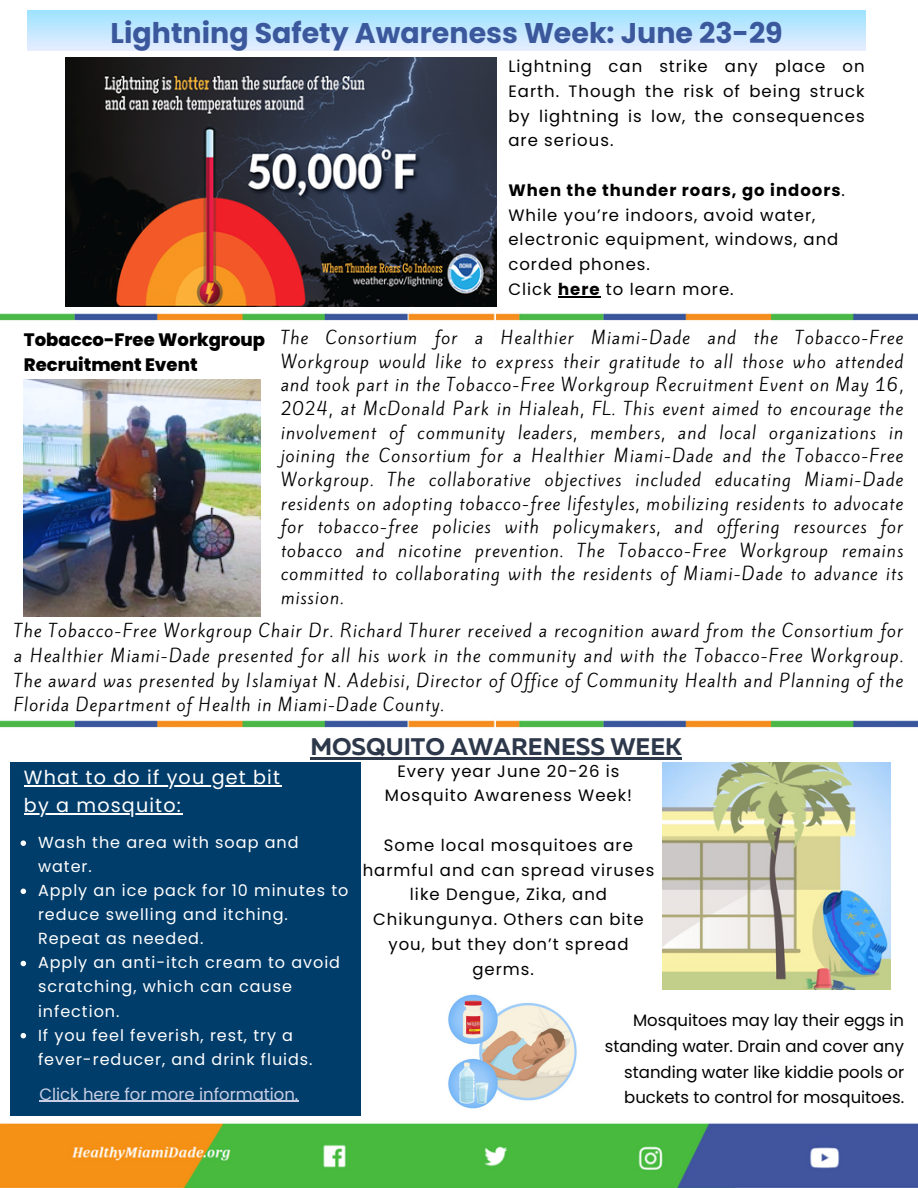
<style>
.page{position:relative;width:918px;height:1188px;background:#fff}
.page>*{position:absolute;margin:0;border:0;box-sizing:border-box;transform-origin:0 0}
.t1{font:700 28.5px "Poppins";color:#3c589d}
.t2{font:700 24px "Muller";color:#2d384b}
.t3{font:19.2px "Poppins";letter-spacing:.06em;color:#fff}
.t4{font:800 18px/24.8px "Poppins";color:#000}
.t5{font:16.5px/23.7px "Kite One";letter-spacing:.06em;color:#000;text-align:justify}
.t6{font:16.5px/24.8px "Poppins";letter-spacing:.06em;color:#000;text-align:justify}
.t7{font:16.5px/25.8px "Poppins";color:#000;text-align:right}
.t8{font:16.5px "Poppins";color:#c8cee4}
.t9{font:16.05px/24px "Poppins";letter-spacing:.06em;color:#fff}
.s1{font-weight:700}
</style>
<div class="page">
<img style="left:0;top:306px;width:918px;height:15px">
<img style="left:448px;top:994px;width:129px;height:115px">
<img style="left:0;top:1123px;width:918px;height:65px">
<div style="left:28px;top:11px;width:838px;height:40px;background:linear-gradient(to bottom,#9ee3ff,#e6ecff)"></div>
<img style="left:65px;top:58px;width:431px;height:248px">
<img style="left:663px;top:762px;width:227px;height:227px">
<div style="left:10px;top:762px;width:350px;height:353px;background:#013d6a"></div>
<hr style="left:24px;top:785px;width:257px;height:1px;background:#fff">
<hr style="left:24px;top:814px;width:158px;height:1px;background:#fff">
<svg style="left:21px;top:840px;width:5px;height:6px"></svg>
<svg style="left:21px;top:889px;width:5px;height:5px"></svg>
<svg style="left:21px;top:961px;width:5px;height:5px"></svg>
<svg style="left:21px;top:1033px;width:5px;height:5px"></svg>
<hr style="left:39px;top:1101px;width:259px;height:1px;background:#c8cee4">
<img style="left:24px;top:379px;width:236px;height:238px">
<hr style="left:310px;top:758px;width:372px;height:2px;background:#2d384b">
<hr style="left:558px;top:296px;width:43px;height:1px;background:#000">
<img style="left:0;top:720px;width:918px;height:8px">
<p class="t1" style="left:111px;top:13px;width:674px">Lightning Safety Awareness Week: June 23-29</p>
<p class="t6" style="left:508px;top:54px;width:358px">Lightning can strike any place on Earth. Though the risk of being struck by lightning is low, the consequences are serious.</p>
<p class="t6" style="left:508px;top:178px;width:338px;text-align:left"><span class="s1">When the thunder roars, go indoors</span>.<br>While you’re indoors, avoid water, electronic equipment, windows, and corded phones.</p>
<p class="t6" style="left:508px;top:277px;width:227px">Click <span class="s1">here</span> to learn more.</p>
<p class="t4" style="left:24px;top:327px;width:243px">Tobacco-Free Workgroup<br>Recruitment Event</p>
<p class="t5" style="left:281px;top:326px;width:624px">The Consortium for a Healthier Miami-Dade and the Tobacco-Free Workgroup would like to express their gratitude to all those who attended and took part in the Tobacco-Free Workgroup Recruitment Event on May 16, 2024, at McDonald Park in Hialeah, FL. This event aimed to encourage the involvement of community leaders, members, and local organizations in joining the Consortium for a Healthier Miami-Dade and the Tobacco-Free Workgroup. The collaborative objectives included educating Miami-Dade residents on adopting tobacco-free lifestyles, mobilizing residents to advocate for tobacco-free policies with policymakers, and offering resources for tobacco and nicotine prevention. The Tobacco-Free Workgroup remains committed to collaborating with the residents of Miami-Dade to advance its mission.</p>
<p class="t5" style="left:14px;top:619px;width:891px;line-height:24.8px">The Tobacco-Free Workgroup Chair Dr. Richard Thurer received a recognition award from the Consortium for a Healthier Miami-Dade presented for all his work in the community and with the Tobacco-Free Workgroup.<br>The award was presented by Islamiyat N. Adebisi, Director of Office of Community Health and Planning of the Florida Department of Health in Miami-Dade County.</p>
<h4 class="t2" style="left:310px;top:737px;width:373px">MOSQUITO AWARENESS WEEK</h4>
<p class="t3" style="left:24px;top:764px;width:258px">What to do if you get bit</p>
<h3 class="t3" style="left:24px;top:792px;width:158px">by a mosquito:</h3>
<p class="t9" style="left:38px;top:830px;width:262px">Wash the area with soap and water.</p>
<p class="t9" style="left:38px;top:879px;width:312px">Apply an ice pack for 10 minutes to reduce swelling and itching.<br>Repeat as needed.</p>
<p class="t9" style="left:38px;top:951px;width:304px">Apply an anti-itch cream to avoid scratching, which can cause infection.</p>
<p class="t9" style="left:38px;top:1023px;width:276px">If you feel feverish, rest, try a fever-reducer, and drink fluids.</p>
<p class="t8" style="left:39px;top:1082px;width:261px">Click here for more information.</p>
<p class="t6" style="left:385px;top:758px;width:249px;text-align:center">Every year June 20-26 is<br>Mosquito Awareness Week!</p>
<p class="t6" style="left:384px;top:833px;width:251px">Some local mosquitoes are</p>
<p class="t6" style="left:363px;top:857px;width:293px">harmful and can spread viruses</p>
<p class="t6" style="left:410px;top:882px;width:199px">like Dengue, Zika, and</p>
<p class="t6" style="left:373px;top:907px;width:272px">Chikungunya. Others can bite</p>
<p class="t6" style="left:388px;top:932px;width:242px">you, but they don’t spread</p>
<p class="t6" style="left:472px;top:956px;width:63px">germs.</p>
<p class="t7" style="left:605px;top:1007px;width:301px">Mosquitoes may lay their eggs in standing water. Drain and cover any standing water like kiddie pools or buckets to control for mosquitoes.</p>
</div>
